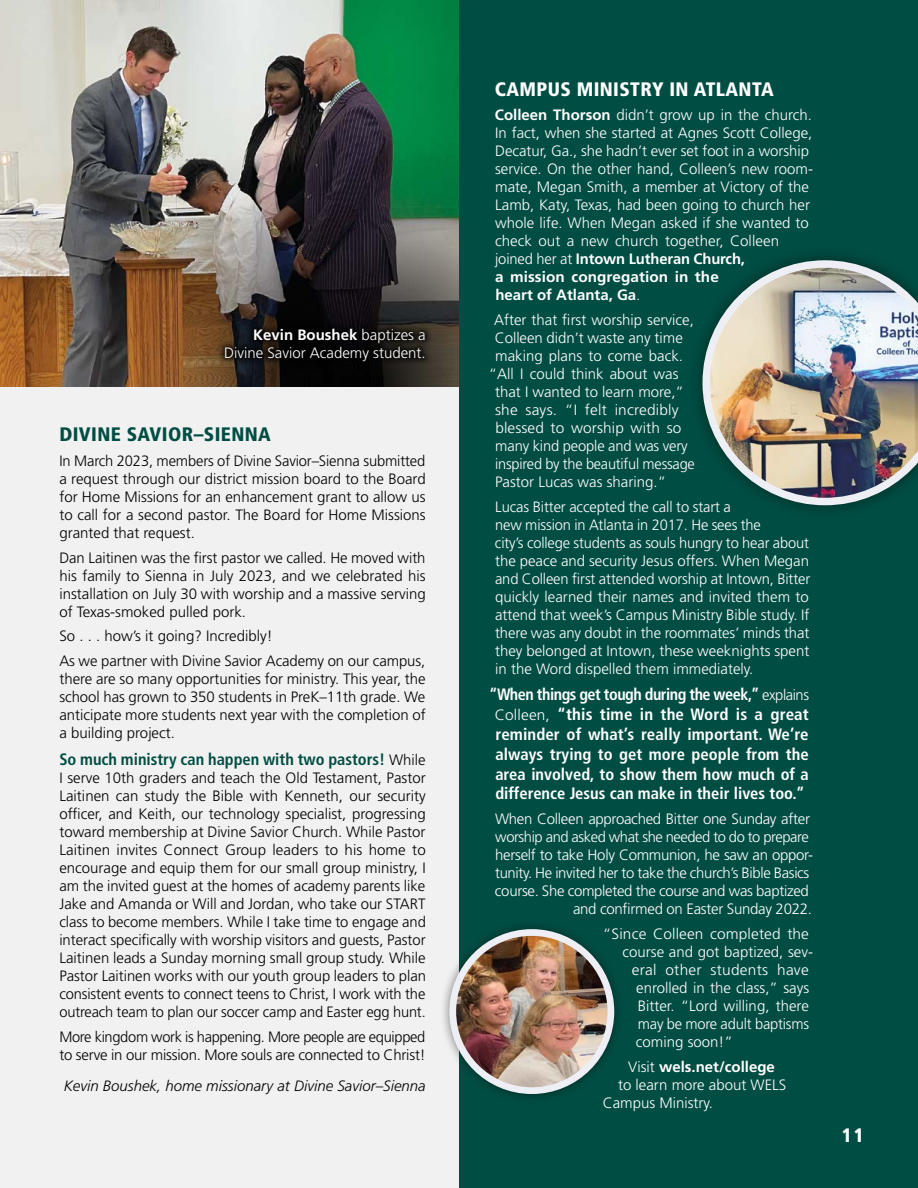
<style>
.page{position:relative;width:918px;height:1188px;background:#fff}
.page>*{position:absolute;margin:0;border:0;box-sizing:border-box;transform-origin:0 0}
.t1{font:900 condensed 19.5px "Frutiger LT Std";letter-spacing:.02em;color:#fff}
.t2{font:900 condensed 19.5px "Frutiger LT Std";letter-spacing:.02em;color:#004d43}
.t3{font:700 condensed 16.5px/19.8px "Frutiger LT Std";color:#fff;text-align:center}
.t4{font:700 condensed 16.5px "Frutiger LT Std";color:#004d43}
.t5{font:300 15px/18px "Frutiger LT Std";letter-spacing:-.005em;color:#000;text-align:justify}
.t6{font:300 15px/18px "Frutiger LT Std";color:#fff}
.t7{font:300 15px/18px "Frutiger LT Std";letter-spacing:-.02em;color:#fff;text-align:right}
.t8{font:italic 300 15px "Frutiger LT Std";color:#000}
.t9{font:700 15px "Frutiger LT Std";color:#fff}
.s1{font-weight:700}
.s2{font-weight:300;font-stretch:normal;font-size:15px;color:#000}
.s3{font-weight:300;font-stretch:normal;font-size:15px}
.s4{font-weight:300}
</style>
<div class="page">
<img style="left:0;top:0;width:460px;height:388px">
<div style="left:460px;top:0;width:458px;height:1188px;background:#004d43"></div>
<div style="left:0;top:388px;width:458px;height:800px;background:#f1f1f2"></div>
<img style="left:702px;top:260px;width:216px;height:245px">
<div style="left:440px;top:920px;width:184px;height:184px;background:#000;opacity:.39"></div>
<img style="left:456px;top:933px;width:155px;height:158px">
<div style="left:449px;top:929px;width:165px;height:165px;border:7px solid #eeeef5;border-radius:50%"></div>
<div style="left:218px;top:322px;width:214px;height:47px;background:#000;opacity:.75"></div>
<p class="t6" style="left:224px;top:326px;width:203px;text-align:right"><span class="s1">Kevin Boushek</span> baptizes a<br>Divine Savior Academy student.</p>
<h1 class="t2" style="left:59px;top:423px;width:213px">DIVINE SAVIOR–SIENNA</h1>
<p class="t5" style="left:59px;top:452px;width:368px">In March 2023, members of Divine Savior–Sienna submitted a request through our district mission board to the Board for Home Missions for an enhancement grant to allow us to call for a second pastor. The Board for Home Missions granted that request.</p>
<p class="t5" style="left:59px;top:549px;width:368px">Dan Laitinen was the first pastor we called. He moved with his family to Sienna in July 2023, and we celebrated his installation on July 30 with worship and a massive serving of Texas-smoked pulled pork.</p>
<p class="t5" style="left:59px;top:624px;width:368px;line-height:24.8px">So . . . how’s it going? Incredibly!<br>As we partner with Divine Savior Academy on our campus,</p>
<p class="t5" style="left:59px;top:670px;width:368px">there are so many opportunities for ministry. This year, the school has grown to 350 students in PreK–11th grade. We anticipate more students next year with the completion of a building project.</p>
<p class="t4" style="left:59px;top:749px;width:368px">So much ministry can happen with two pastors! <span class="s2">While</span></p>
<p class="t5" style="left:59px;top:769px;width:368px">I serve 10th graders and teach the Old Testament, Pastor Laitinen can study the Bible with Kenneth, our security officer, and Keith, our technology specialist, progressing toward membership at Divine Savior Church. While Pastor Laitinen invites Connect Group leaders to his home to encourage and equip them for our small group ministry, I am the invited guest at the homes of academy parents like Jake and Amanda or Will and Jordan, who take our START class to become members. While I take time to engage and interact specifically with worship visitors and guests, Pastor Laitinen leads a Sunday morning small group study. While Pastor Laitinen works with our youth group leaders to plan consistent events to connect teens to Christ, I work with the outreach team to plan our soccer camp and Easter egg hunt.</p>
<p class="t5" style="left:59px;top:1028px;width:368px">More kingdom work is happening. More people are equipped to serve in our mission. More souls are connected to Christ!</p>
<p class="t8" style="left:64px;top:1077px;width:363px">Kevin Boushek, home missionary at Divine Savior–Sienna</p>
<h1 class="t1" style="left:495px;top:77px;width:280px">CAMPUS MINISTRY IN ATLANTA</h1>
<p class="t6" style="left:495px;top:106px;width:320px"><span class="s1">Colleen Thorson</span> didn’t grow up in the church.<br>In fact, when she started at Agnes Scott College, Decatur, Ga., she hadn’t ever set foot in a worship service. On the other hand, Colleen’s new room&shy;mate, Megan Smith, a member at Victory of the Lamb, Katy, Texas, had been going to church her whole life. When Megan asked if she wanted to check out a new church together, Colleen joined her at <span class="s1">Intown Lutheran Church,<br>a mission congregation in the<br>heart of Atlanta, Ga</span>.</p>
<p class="t6" style="left:494px;top:311px;width:201px">After that first worship service,</p>
<p class="t6" style="left:495px;top:329px;width:190px">Colleen didn’t waste any time</p>
<p class="t6" style="left:495px;top:347px;width:189px">making plans to come back.</p>
<p class="t6" style="left:489px;top:365px;width:191px">“All I could think about was</p>
<p class="t6" style="left:495px;top:383px;width:190px">that I wanted to learn more,”</p>
<p class="t6" style="left:495px;top:401px;width:185px">she says. “I felt incredibly</p>
<p class="t6" style="left:495px;top:419px;width:188px">blessed to worship with so</p>
<p class="t6" style="left:495px;top:437px;width:194px">many kind people and was very</p>
<p class="t6" style="left:495px;top:455px;width:201px">inspired by the beautiful message</p>
<p class="t6" style="left:495px;top:473px;width:172px">Pastor Lucas was sharing.”</p>
<p class="t6" style="left:495px;top:498px;width:317px">Lucas Bitter accepted the call to start a<br>new mission in Atlanta in 2017. He sees the<br>city’s college students as souls hungry to hear about the peace and security Jesus offers. When Megan and Colleen first attended worship at Intown, Bitter quickly learned their names and invited them to attend that week’s Campus Ministry Bible study. If there was any doubt in the roommates’ minds that they belonged at Intown, these weeknights spent in the Word dispelled them immediately.</p>
<p class="t3" style="left:489px;top:685px;width:321px">“When things get tough during the week,” <span class="s3">explains Colleen,</span> “this time in the Word is a great reminder of what’s really important. We’re always trying to get more people from the area involved, to show them how much of a difference Jesus can make in their lives too.”</p>
<p class="t7" style="left:495px;top:810px;width:320px">When Colleen approached Bitter one Sunday after worship and asked what she needed to do to prepare herself to take Holy Communion, he saw an oppor&shy;tunity. He invited her to take the church’s Bible Basics course. She completed the course and was baptized and confirmed on Easter Sunday 2022.</p>
<p class="t6" style="left:603px;top:925px;width:208px">“Since Colleen completed the</p>
<p class="t6" style="left:622px;top:943px;width:192px">course and got baptized, sev-</p>
<p class="t6" style="left:632px;top:961px;width:179px">eral other students have</p>
<p class="t6" style="left:636px;top:979px;width:175px">enrolled in the class,” says</p>
<p class="t6" style="left:638px;top:997px;width:173px">Bitter. “Lord willing, there</p>
<p class="t6" style="left:638px;top:1015px;width:173px">may be more adult baptisms</p>
<p class="t6" style="left:636px;top:1033px;width:98px">coming soon!”</p>
<p class="t9" style="left:628px;top:1058px;width:148px"><span class="s4">Visit</span> wels.net/college</p>
<p class="t6" style="left:618px;top:1076px;width:170px">to learn more about WELS</p>
<p class="t6" style="left:603px;top:1094px;width:112px">Campus Ministry.</p>
<h1 class="t1" style="left:842px;top:1124px;width:24px">11</h1>
</div>
